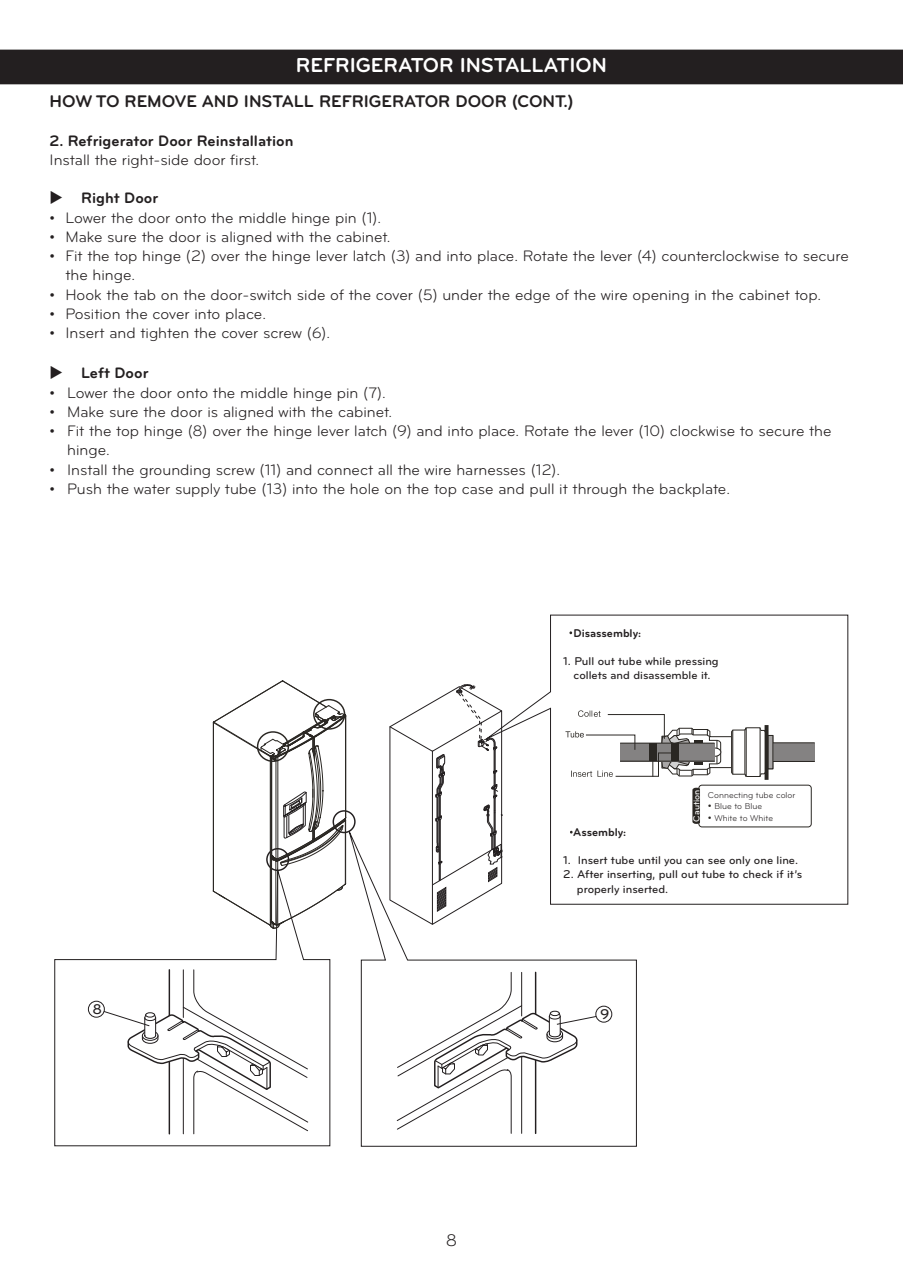
<style>
.page{position:relative;width:903px;height:1275px;background:#fff}
.page>*{position:absolute;margin:0;border:0;box-sizing:border-box;transform-origin:0 0}
.BANDAS_NEGRAS{font:700 21px "Bryant LG";color:#fff}
.Subtitulos{font:700 17.5px "Bryant LG";color:#231f20}
.t1{font:17.5px "Bryant LG";color:#231f20}
.t2{font:15.75px/19.2px "Bryant LG";color:#231f20}
.t3{font:700 15.75px "Bryant LG";color:#231f20}
.t4{font:500 14.7px "Bryant LG";color:#231f20}
.t5{font:500 11.72px/14px "Bryant LG";color:#231f20;text-align:center}
.t6{font:700 11.72px "Bryant LG";color:#231f20}
.t7{font:500 10.33px/11.5px "Bryant LG";color:#2a2723}
.t8{font:500 9.1px "Bryant LG";color:#fff}
.t9{font:8.75px/11.4px "Bryant LG";color:#231f20}
</style>
<div class="page">
<div style="left:0;top:50px;width:903px;height:34px;background:#231f20"></div>
<svg style="left:389px;top:684px;width:91px;height:138px"></svg>
<div style="left:332px;top:810px;width:24px;height:23px;border:1px solid #231f20;border-radius:50%"></div>
<svg style="left:54px;top:822px;width:583px;height:325px"></svg>
<svg style="left:480px;top:614px;width:368px;height:291px"></svg>
<hr style="left:345px;top:820px;width:1px;height:63px;background:#2a2723">
<hr style="left:213px;top:722px;width:1px;height:169px;background:#2a2723">
<svg style="left:213px;top:680px;width:133px;height:186px"></svg>
<hr style="left:277px;top:861px;width:1px;height:63px;background:#2a2723">
<hr style="left:275px;top:861px;width:1px;height:63px;background:#2a2723">
<hr style="left:271px;top:859px;width:1px;height:62px;background:#2a2723">
<hr style="left:270px;top:757px;width:1px;height:168px;background:#2a2723">
<svg style="left:213px;top:883px;width:133px;height:46px"></svg>
<div style="left:313px;top:699px;width:32px;height:31px;border:1px solid #2a2723;border-radius:50%"></div>
<div style="left:257px;top:731px;width:32px;height:31px;border:1px solid #2a2723;border-radius:50%"></div>
<div style="left:700px;top:787px;width:109px;height:37px;background:#fff"></div>
<p class="BANDAS_NEGRAS" style="left:296px;top:52px;width:313px">REFRIGERATOR INSTALLATION</p>
<p class="Subtitulos" style="left:50px;top:91px;width:526px">HOW TO REMOVE AND INSTALL REFRIGERATOR DOOR (CONT.)</p>
<p class="t3" style="left:50px;top:131px;width:245px">2. Refrigerator Door Reinstallation</p>
<p class="t2" style="left:50px;top:150px;width:211px">Install the right-side door first.</p>
<p class="t3" style="left:81px;top:188px;width:79px">Right Door</p>
<p class="t2" style="left:50px;top:208px;width:333px">• Lower the door onto the middle hinge pin (1).</p>
<p class="t2" style="left:50px;top:227px;width:342px">• Make sure the door is aligned with the cabinet.</p>
<p class="t2" style="left:65px;top:246px;width:785px;text-indent:-16px">• Fit the top hinge (2) over the hinge lever latch (3) and into place. Rotate the lever (4) counterclockwise to secure the hinge.</p>
<p class="t2" style="left:50px;top:285px;width:773px">• Hook the tab on the door-switch side of the cover (5) under the edge of the wire opening in the cabinet top.</p>
<p class="t2" style="left:50px;top:304px;width:218px">• Position the cover into place.</p>
<p class="t2" style="left:50px;top:323px;width:282px">• Insert and tighten the cover screw (6).</p>
<p class="t3" style="left:81px;top:363px;width:69px">Left Door</p>
<p class="t2" style="left:50px;top:383px;width:338px">• Lower the door onto the middle hinge pin (7).</p>
<p class="t2" style="left:50px;top:402px;width:344px">• Make sure the door is aligned with the cabinet.</p>
<p class="t2" style="left:67px;top:421px;width:766px;text-indent:-18px">• Fit the top hinge (8) over the hinge lever latch (9) and into place. Rotate the lever (10) clockwise to secure the hinge.</p>
<p class="t2" style="left:50px;top:460px;width:512px">• Install the grounding screw (11) and connect all the wire harnesses (12).</p>
<p class="t2" style="left:50px;top:479px;width:682px">• Push the water supply tube (13) into the hole on the top case and pull it through the backplate.</p>
<p class="t6" style="left:573px;top:625px;width:69px">Disassembly:</p>
<p class="t5" style="left:563px;top:654px;width:157px">1. Pull out tube while pressing collets and disassemble it.</p>
<p class="t8" style="left:691px;top:821px;width:34px;rotate:-90deg">Caution</p>
<p class="t9" style="left:714px;top:790px;width:82px;text-indent:-6px">Connecting tube color<br>Blue to Blue<br>White to White</p>
<p class="t7" style="left:708px;top:800px;width:5px">• •</p>
<p class="t4" style="left:93px;top:1000px;width:11px">8</p>
<p class="t1" style="left:446px;top:1230px;width:13px">8</p>
<p class="t6" style="left:573px;top:825px;width:54px">Assembly:</p>
<p class="t5" style="left:563px;top:853px;width:236px">1. Insert tube until you can see only one line.</p>
<p class="t5" style="left:577px;top:867px;width:227px;text-align:left;text-indent:-14px">2. After inserting, pull out tube to check if it’s properly inserted.</p>
<p class="t4" style="left:600px;top:1005px;width:11px">9</p>
</div>
